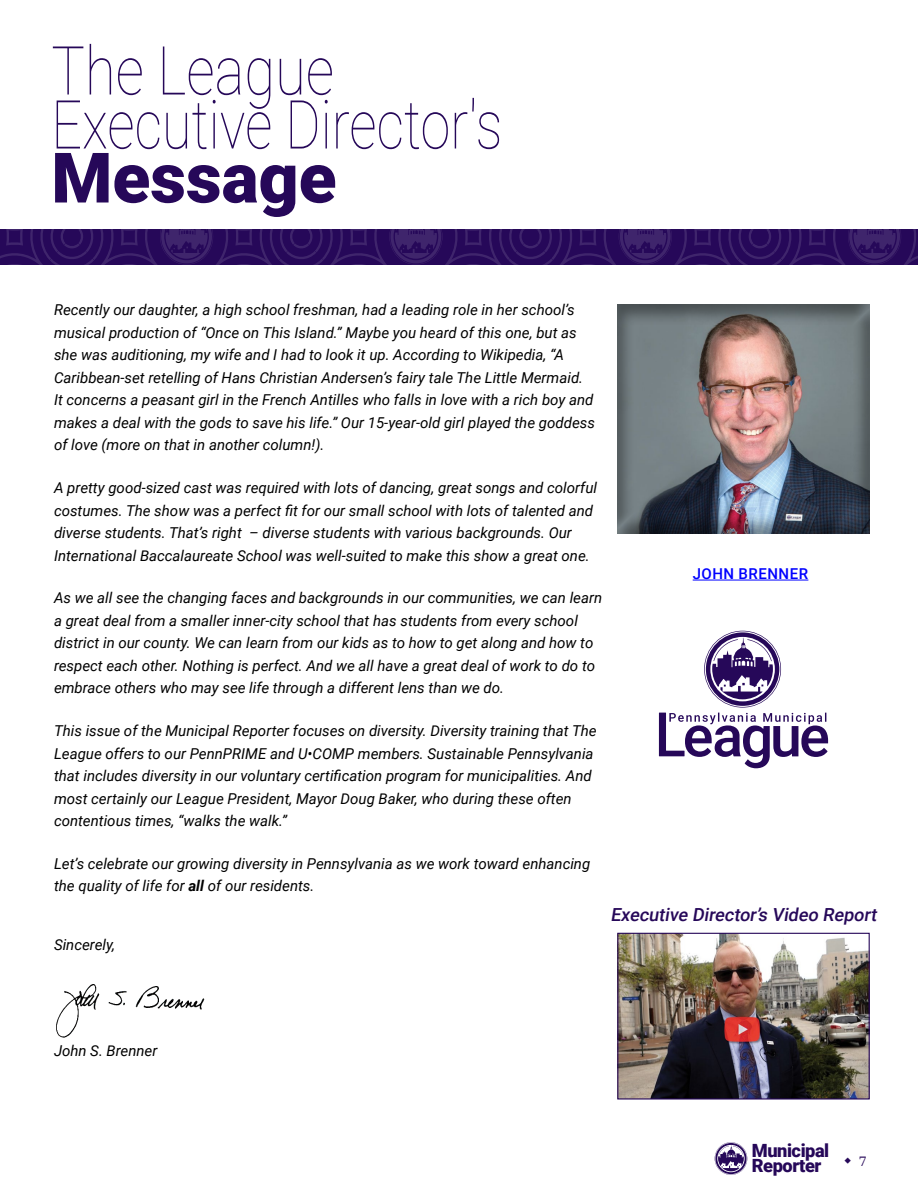
<style>
.page{position:relative;width:918px;height:1188px;background:#fff}
.page>*{position:absolute;margin:0;border:0;box-sizing:border-box;transform-origin:0 0}
.t1{font:900 69.6px "Roboto";color:#260859}
.t2{font:100 67.5px/54px "Roboto";color:#260859;scale:.83 1}
.t3{font:900 18.15px/15.1px "Roboto";letter-spacing:-.025em;color:#260859}
.t4{font:italic 500 18px "Roboto";color:#260859}
.t5{font:italic 15px/22.5px "Roboto";color:#000}
.t6{font:500 15px "Roboto";letter-spacing:.035em;color:#00f}
.t7{font:13.5px "IBM Plex Serif";color:#260859}
.s1{font-weight:700}
</style>
<div class="page">
<svg style="left:715px;top:1142px;width:32px;height:33px"></svg>
<svg style="left:0;top:229px;width:918px;height:36px;background:#2d105e"></svg>
<div style="left:605px;top:295px;width:277px;height:239px;background:#000;opacity:.4"></div>
<hr style="left:693px;top:580px;width:115px;height:1px;background:#00f">
<img style="left:56px;top:984px;width:149px;height:53px">
<svg style="left:659px;top:631px;width:169px;height:137px"></svg>
<img style="left:619px;top:935px;width:249px;height:163px">
<div style="left:617px;top:933px;width:253px;height:167px;border:1px solid #260859"></div>
<h2 class="t2" style="left:51px;top:41px;width:545px">The League<br>Executive Director's</h2>
<h1 class="t1" style="left:51px;top:129px;width:287px">Message</h1>
<p class="t5" style="left:54px;top:298px;width:542px">Recently our daughter, a high school freshman, had a leading role in her school’s musical production of “Once on This Island.” Maybe you heard of this one, but as she was auditioning, my wife and I had to look it up. According to Wikipedia, “A Caribbean-set retelling of Hans Christian Andersen’s fairy tale The Little Mermaid.<br>It concerns a peasant girl in the French Antilles who falls in love with a rich boy and makes a deal with the gods to save his life.” Our 15-year-old girl played the goddess of love (more on that in another column!).</p>
<p class="t5" style="left:54px;top:476px;width:545px">A pretty good-sized cast was required with lots of dancing, great songs and colorful costumes. The show was a perfect fit for our small school with lots of talented and diverse students. That’s right – diverse students with various backgrounds. Our International Baccalaureate School was well-suited to make this show a great one.</p>
<p class="t5" style="left:54px;top:586px;width:550px">As we all see the changing faces and backgrounds in our communities, we can learn a great deal from a smaller inner-city school that has students from every school district in our county. We can learn from our kids as to how to get along and how to respect each other. Nothing is perfect. And we all have a great deal of work to do to embrace others who may see life through a different lens than we do.</p>
<p class="t5" style="left:54px;top:719px;width:544px">This issue of the Municipal Reporter focuses on diversity. Diversity training that The League offers to our PennPRIME and U•COMP members. Sustainable Pennsylvania that includes diversity in our voluntary certification program for municipalities. And most certainly our League President, Mayor Doug Baker, who during these often contentious times, “walks the walk.”</p>
<p class="t5" style="left:54px;top:852px;width:538px">Let’s celebrate our growing diversity in Pennsylvania as we work toward enhancing the quality of life for <span class="s1">all</span> of our residents.</p>
<p class="t5" style="left:54px;top:933px;width:63px">Sincerely,</p>
<p class="t6" style="left:693px;top:563px;width:117px">JOHN BRENNER</p>
<p class="t4" style="left:610px;top:902px;width:271px">Executive Director’s Video Report</p>
<p class="t5" style="left:54px;top:1039px;width:105px">John S. Brenner</p>
<p class="t3" style="left:752px;top:1142px;width:79px">Municipal<br>Reporter</p>
<p class="t7" style="left:859px;top:1151px;width:10px">7</p>
</div>
